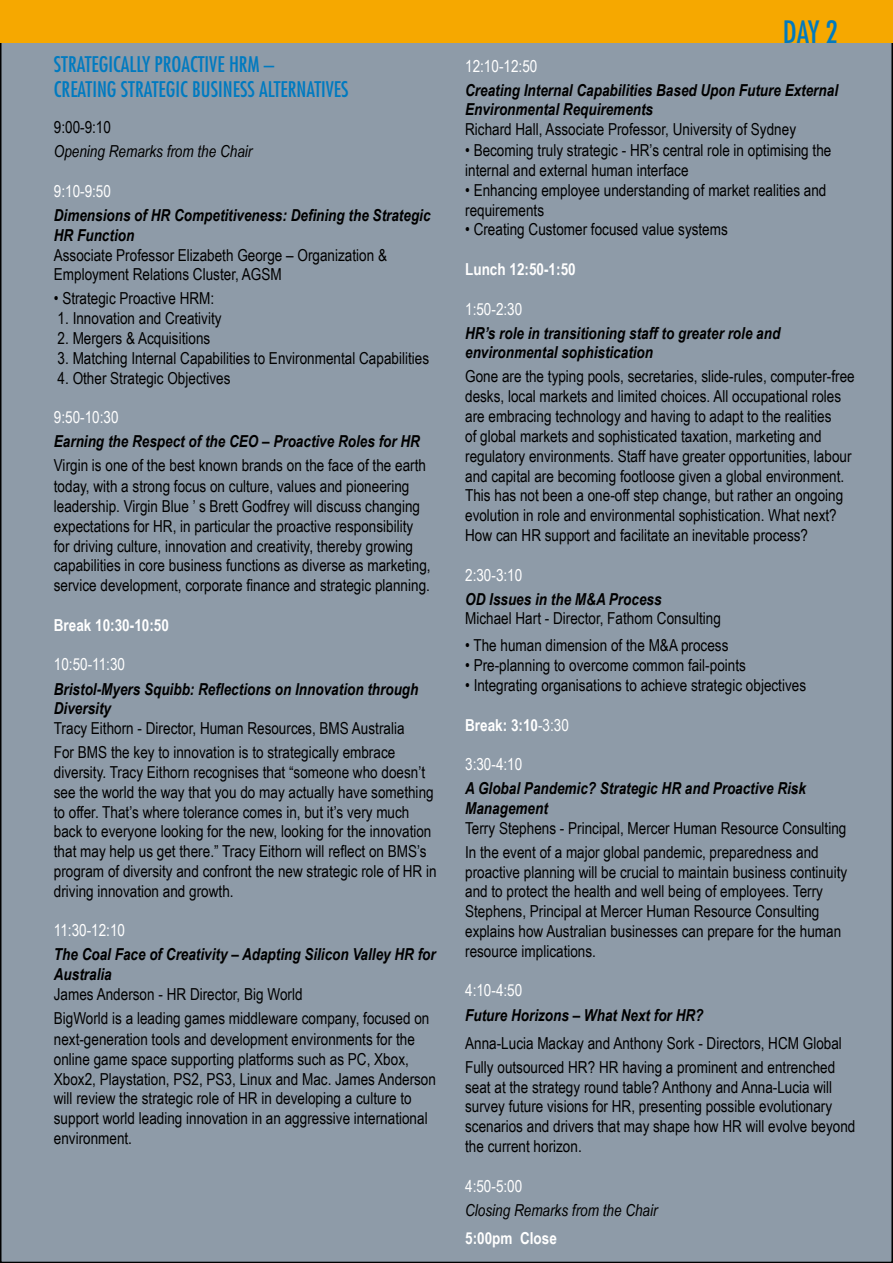
<style>
.page{position:relative;width:893px;height:1263px;background:#fff}
.page>*{position:absolute;margin:0;border:0;box-sizing:border-box;transform-origin:0 0}
.t1{font:condensed 30px "Futura";color:#007ac0}
.t2{font:condensed 21px/25.2px "Futura";color:#007ac0}
.t3{font:16.5px/19.8px "Arial Narrow";color:#000}
.t4{font:italic 700 16.5px/19.8px "Arial Narrow";color:#000}
.t5{font:16.5px "Arial Narrow";color:#fff}
.t6{font:700 16.5px "Arial Narrow";color:#fff}
.t7{font:italic 16.5px "Arial Narrow";color:#000}
.s1{font-weight:400}
</style>
<div class="page">
<div style="left:1px;top:1px;width:891px;height:1261px;background:#8e9ba8"></div>
<div style="left:0;top:0;width:893px;height:43px;background:#f6a800"></div>
<p class="t2" style="left:54px;top:51px;width:296px">STRATEGICALLY PROACTIVE HRM –<br>CREATING STRATEGIC BUSINESS ALTERNATIVES</p>
<p class="t3" style="left:54px;top:117px;width:59px">9:00-9:10</p>
<p class="t7" style="left:54px;top:140px;width:200px">Opening Remarks from the Chair</p>
<p class="t5" style="left:54px;top:179px;width:59px">9:10-9:50</p>
<p class="t4" style="left:54px;top:204px;width:378px">Dimensions of HR Competitiveness: Defining the Strategic<br>HR Function</p>
<p class="t3" style="left:54px;top:244px;width:335px">Associate Professor Elizabeth George – Organization &amp;<br>Employment Relations Cluster, AGSM</p>
<p class="t3" style="left:54px;top:288px;width:162px">• Strategic Proactive HRM:</p>
<p class="t3" style="left:58px;top:308px;width:165px">1. Innovation and Creativity</p>
<p class="t3" style="left:58px;top:328px;width:154px">2. Mergers &amp; Acquisitions</p>
<p class="t3" style="left:58px;top:347px;width:373px">3. Matching Internal Capabilities to Environmental Capabilities</p>
<p class="t3" style="left:58px;top:367px;width:174px">4. Other Strategic Objectives</p>
<p class="t5" style="left:54px;top:405px;width:66px">9:50-10:30</p>
<p class="t4" style="left:54px;top:431px;width:368px">Earning the Respect of the CEO – Proactive Roles for HR</p>
<p class="t3" style="left:54px;top:455px;width:378px">Virgin is one of the best known brands on the face of the earth today, with a strong focus on culture, values and pioneering leadership. Virgin Blue ’ s Brett Godfrey will discuss changing expectations for HR, in particular the proactive responsibility for driving culture, innovation and creativity, thereby growing capabilities in core business functions as diverse as marketing, service development, corporate finance and strategic planning.</p>
<p class="t6" style="left:54px;top:612px;width:117px">Break 10:30-10:50</p>
<p class="t5" style="left:54px;top:652px;width:73px">10:50-11:30</p>
<p class="t4" style="left:54px;top:678px;width:366px">Bristol-Myers Squibb: Reflections on Innovation through<br>Diversity</p>
<p class="t3" style="left:54px;top:716px;width:352px;line-height:24px">Tracy Eithorn - Director, Human Resources, BMS Australia<br>For BMS the key to innovation is to strategically embrace</p>
<p class="t3" style="left:54px;top:762px;width:384px">diversity. Tracy Eithorn recognises that “someone who doesn’t see the world the way that you do may actually have something to offer. That’s where tolerance comes in, but it’s very much back to everyone looking for the new, looking for the innovation that may help us get there.” Tracy Eithorn will reflect on BMS’s program of diversity and confront the new strategic role of HR in driving innovation and growth.</p>
<p class="t5" style="left:54px;top:918px;width:73px">11:30-12:10</p>
<p class="t4" style="left:54px;top:944px;width:383px">The Coal Face of Creativity – Adapting Silicon Valley HR for<br>Australia</p>
<p class="t3" style="left:54px;top:981px;width:377px;line-height:24px">James Anderson - HR Director, Big World<br>BigWorld is a leading games middleware company, focused on</p>
<p class="t3" style="left:54px;top:1029px;width:384px">next-generation tools and development environments for the online game space supporting platforms such as PC, Xbox, Xbox2, Playstation, PS2, PS3, Linux and Mac. James Anderson will review the strategic role of HR in developing a culture to support world leading innovation in an aggressive international environment.</p>
<h1 class="t1" style="left:783px;top:14px;width:56px">DAY 2</h1>
<p class="t5" style="left:465px;top:54px;width:74px">12:10-12:50</p>
<p class="t4" style="left:465px;top:79px;width:374px">Creating Internal Capabilities Based Upon Future External<br>Environmental Requirements</p>
<p class="t3" style="left:465px;top:119px;width:332px">Richard Hall, Associate Professor, University of Sydney</p>
<p class="t3" style="left:465px;top:140px;width:368px">• Becoming truly strategic - HR’s central role in optimising the internal and external human interface</p>
<p class="t3" style="left:465px;top:179px;width:363px">• Enhancing employee understanding of market realities and requirements</p>
<p class="t3" style="left:465px;top:219px;width:264px">• Creating Customer focused value systems</p>
<p class="t6" style="left:465px;top:257px;width:112px">Lunch 12:50-1:50</p>
<p class="t5" style="left:465px;top:297px;width:59px">1:50-2:30</p>
<p class="t4" style="left:465px;top:322px;width:317px">HR’s role in transitioning staff to greater role and environmental sophistication</p>
<p class="t3" style="left:465px;top:366px;width:391px">Gone are the typing pools, secretaries, slide-rules, computer-free desks, local markets and limited choices. All occupational roles are embracing technology and having to adapt to the realities<br>of global markets and sophisticated taxation, marketing and regulatory environments. Staff have greater opportunities, labour and capital are becoming footloose given a global environment.<br>This has not been a one-off step change, but rather an ongoing evolution in role and environmental sophistication. What next?<br>How can HR support and facilitate an inevitable process?</p>
<p class="t5" style="left:465px;top:563px;width:59px">2:30-3:10</p>
<p class="t4" style="left:465px;top:588px;width:198px">OD Issues in the M&amp;A Process</p>
<p class="t3" style="left:465px;top:608px;width:257px">Michael Hart - Director, Fathom Consulting</p>
<p class="t3" style="left:465px;top:635px;width:265px">• The human dimension of the M&amp;A process</p>
<p class="t3" style="left:465px;top:655px;width:282px">• Pre-planning to overcome common fail-points</p>
<p class="t3" style="left:465px;top:675px;width:342px">• Integrating organisations to achieve strategic objectives</p>
<p class="t6" style="left:465px;top:712px;width:105px">Break: 3:10<span class="s1">-3:30</span></p>
<p class="t5" style="left:465px;top:752px;width:59px">3:30-4:10</p>
<p class="t4" style="left:465px;top:778px;width:342px">A Global Pandemic? Strategic HR and Proactive Risk<br>Management</p>
<p class="t3" style="left:465px;top:815px;width:383px;line-height:24px">Terry Stephens - Principal, Mercer Human Resource Consulting<br>In the event of a major global pandemic, preparedness and</p>
<p class="t3" style="left:465px;top:861px;width:384px">proactive planning will be crucial to maintain business continuity and to protect the health and well being of employees. Terry Stephens, Principal at Mercer Human Resource Consulting explains how Australian businesses can prepare for the human resource implications.</p>
<p class="t5" style="left:465px;top:978px;width:59px">4:10-4:50</p>
<p class="t4" style="left:465px;top:1004px;width:240px">Future Horizons – What Next for HR?</p>
<p class="t3" style="left:465px;top:1030px;width:378px;line-height:24px">Anna-Lucia Mackay and Anthony Sork - Directors, HCM Global<br>Fully outsourced HR? HR having a prominent and entrenched</p>
<p class="t3" style="left:465px;top:1076px;width:392px">seat at the strategy round table? Anthony and Anna-Lucia will survey future visions for HR, presenting possible evolutionary scenarios and drivers that may shape how HR will evolve beyond the current horizon.</p>
<p class="t5" style="left:465px;top:1174px;width:59px">4:50-5:00</p>
<p class="t7" style="left:465px;top:1198px;width:194px">Closing Remarks from the Chair</p>
<p class="t6" style="left:465px;top:1226px;width:93px">5:00pm Close</p>
</div>
